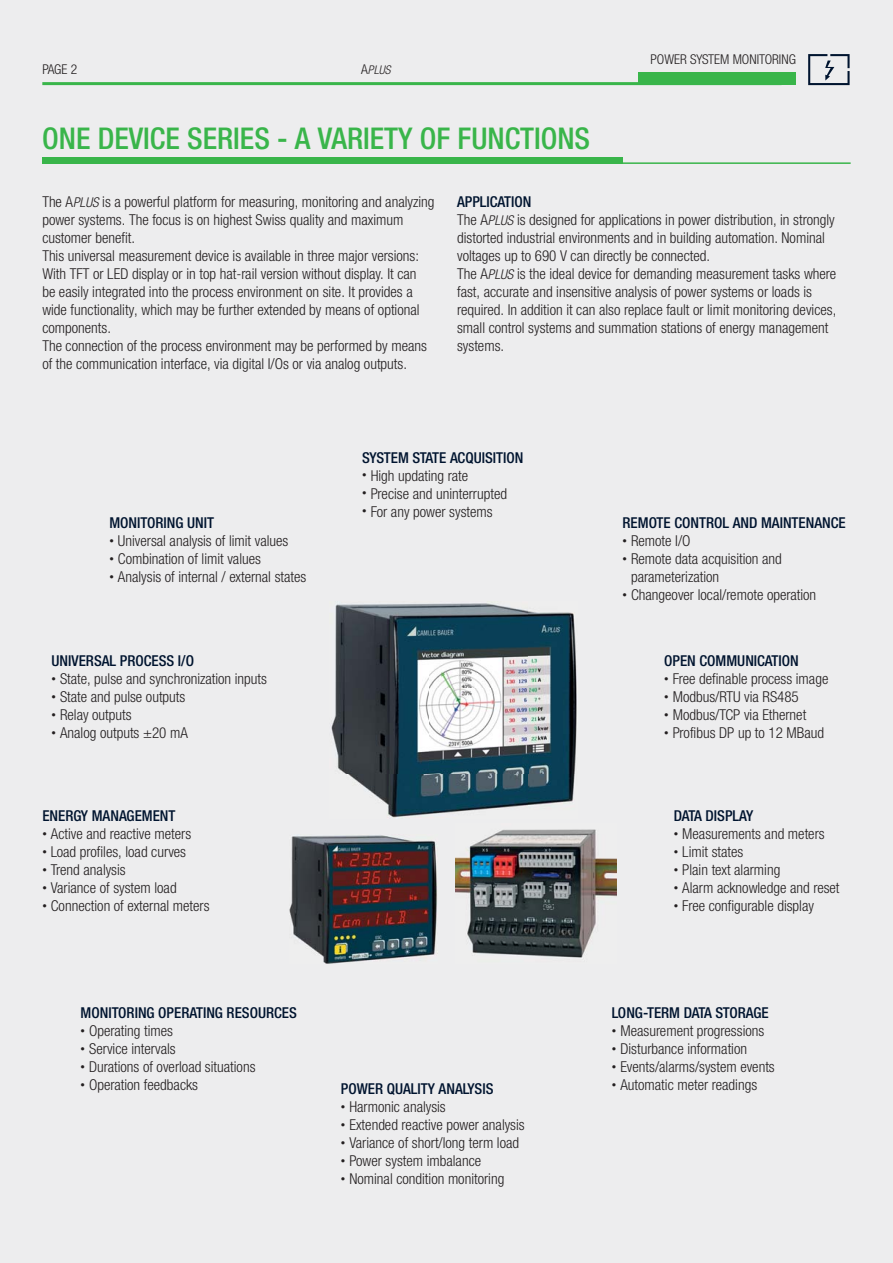
<style>
.page{position:relative;width:893px;height:1263px;background:#fff}
.page>*{position:absolute;margin:0;border:0;box-sizing:border-box;transform-origin:0 0}
.t1{font:500 condensed 30px "Helvetica Neue LTW1 G";color:#39b54a}
.t2{font:300 condensed 15px/18px "Helvetica Neue LTW1 G";color:#231f20}
.t3{font:500 condensed 15px "Helvetica Neue LTW1 G";color:#00142f}
.t4{font:300 condensed 13.5px "Helvetica Neue LTW1 G";color:#231f20}
.t5{font:italic 300 condensed 12px "Helvetica Neue LT Pro";color:#231f20}
.s1{font-family:"Helvetica Neue LTW1 G";font-style:normal;font-size:13.5px}
.s2{font-family:"Helvetica Neue LT Pro";font-style:italic;font-size:13.5px}
.s3{font-weight:500;color:#00142f}
.s4{font-size:9px}
</style>
<div class="page">
<div style="left:0;top:0;width:892px;height:1263px;background:#ededee"></div>
<hr style="left:42px;top:82px;width:739px;height:3px;background:#39b54a">
<div style="left:638px;top:72px;width:158px;height:13px;background:#39b54a"></div>
<svg style="left:808px;top:54px;width:41px;height:31px"></svg>
<hr style="left:42px;top:162px;width:808px;height:2px;background:#39b54a">
<div style="left:42px;top:157px;width:580px;height:7px;background:#39b54a"></div>
<img style="left:331px;top:603px;width:246px;height:215px">
<img style="left:455px;top:829px;width:161px;height:129px">
<img style="left:289px;top:835px;width:148px;height:129px">
<p class="t4" style="left:42px;top:65px;width:36px">PAGE 2</p>
<p class="t5" style="left:361px;top:66px;width:31px"><span class="s1">A</span>PLUS</p>
<h1 class="t1" style="left:42px;top:128px;width:549px">ONE DEVICE SERIES - A VARIETY OF FUNCTIONS</h1>
<p class="t4" style="left:650px;top:54px;width:147px">POWER SYSTEM MONITORING</p>
<p class="t2" style="left:42px;top:195px;width:393px">The A<span class="s2">PLUS</span> is a powerful platform for measuring, monitoring and analyzing power systems. The focus is on highest Swiss quality and maximum customer benefit.<br>This universal measurement device is available in three major versions:<br>With TFT or LED display or in top hat-rail version without display. It can<br>be easily integrated into the process environment on site. It provides a wide functionality, which may be further extended by means of optional components.<br>The connection of the process environment may be performed by means of the communication interface, via digital I/Os or via analog outputs.</p>
<p class="t2" style="left:457px;top:195px;width:380px"><span class="s3">APPLICATION<br></span>The A<span class="s2">PLUS</span> is designed for applications in power distribution, in strongly distorted industrial environments and in building automation. Nominal voltages up to 690 V can directly be connected.<br>The A<span class="s2">PLUS</span> is the ideal device for demanding measurement tasks where fast, accurate and insensitive analysis of power systems or loads is required. In addition it can also replace fault or limit monitoring devices, small control systems and summation stations of energy management systems.</p>
<p class="t3" style="left:109px;top:518px;width:106px">MONITORING UNIT</p>
<p class="t2" style="left:109px;top:534px;width:180px"><span class="s4">•</span> Universal analysis of limit values</p>
<p class="t2" style="left:109px;top:552px;width:153px"><span class="s4">•</span> Combination of limit values</p>
<p class="t2" style="left:109px;top:570px;width:198px"><span class="s4">•</span> Analysis of internal / external states</p>
<p class="t3" style="left:52px;top:656px;width:144px">UNIVERSAL PROCESS I/O</p>
<p class="t2" style="left:52px;top:672px;width:217px"><span class="s4">•</span> State, pulse and synchronization inputs</p>
<p class="t2" style="left:52px;top:690px;width:135px"><span class="s4">•</span> State and pulse outputs</p>
<p class="t2" style="left:52px;top:708px;width:82px"><span class="s4">•</span> Relay outputs</p>
<p class="t2" style="left:52px;top:726px;width:138px"><span class="s4">•</span> Analog outputs ±20 mA</p>
<p class="t3" style="left:42px;top:811px;width:135px">ENERGY MANAGEMENT</p>
<p class="t2" style="left:42px;top:827px;width:150px"><span class="s4">•</span> Active and reactive meters</p>
<p class="t2" style="left:42px;top:845px;width:145px"><span class="s4">•</span> Load profiles, load curves</p>
<p class="t2" style="left:42px;top:863px;width:85px"><sup>•</sup> Trend analysis</p>
<p class="t2" style="left:42px;top:881px;width:136px"><span class="s4">•</span> Variance of system load</p>
<p class="t2" style="left:42px;top:899px;width:169px"><span class="s4">•</span> Connection of external meters</p>
<p class="t3" style="left:362px;top:452px;width:163px">SYSTEM STATE ACQUISITION</p>
<p class="t2" style="left:362px;top:468px;width:107px"><span class="s4">•</span> High updating rate</p>
<p class="t2" style="left:362px;top:486px;width:146px"><span class="s4">•</span> Precise and uninterrupted</p>
<p class="t2" style="left:362px;top:504px;width:132px"><span class="s4">•</span> For any power systems</p>
<p class="t3" style="left:81px;top:1007px;width:218px">MONITORING OPERATING RESOURCES</p>
<p class="t2" style="left:81px;top:1023px;width:94px"><span class="s4">•</span> Operating times</p>
<p class="t2" style="left:81px;top:1041px;width:97px"><span class="s4">•</span> Service intervals</p>
<p class="t2" style="left:81px;top:1059px;width:176px"><span class="s4">•</span> Durations of overload situations</p>
<p class="t2" style="left:81px;top:1077px;width:119px"><span class="s4">•</span> Operation feedbacks</p>
<p class="t3" style="left:341px;top:1083px;width:154px">POWER QUALITY ANALYSIS</p>
<p class="t2" style="left:341px;top:1100px;width:106px"><span class="s4">•</span> Harmonic analysis</p>
<p class="t2" style="left:341px;top:1118px;width:185px"><span class="s4">•</span> Extended reactive power analysis</p>
<p class="t2" style="left:341px;top:1136px;width:180px"><span class="s4">•</span> Variance of short/long term load</p>
<p class="t2" style="left:341px;top:1154px;width:142px"><span class="s4">•</span> Power system imbalance</p>
<p class="t2" style="left:341px;top:1172px;width:165px"><span class="s4">•</span> Nominal condition monitoring</p>
<p class="t3" style="left:622px;top:518px;width:225px">REMOTE CONTROL AND MAINTENANCE</p>
<p class="t2" style="left:622px;top:534px;width:69px"><span class="s4">•</span> Remote I/O</p>
<p class="t2" style="left:631px;top:552px;width:152px;text-indent:-9px"><span class="s4">•</span> Remote data acquisition and parameterization</p>
<p class="t2" style="left:622px;top:588px;width:195px"><span class="s4">•</span> Changeover local/remote operation</p>
<p class="t3" style="left:664px;top:656px;width:136px">OPEN COMMUNICATION</p>
<p class="t2" style="left:664px;top:672px;width:166px"><span class="s4">•</span> Free definable process image</p>
<p class="t2" style="left:664px;top:690px;width:136px"><span class="s4">•</span> Modbus/RTU via RS485</p>
<p class="t2" style="left:664px;top:708px;width:144px"><span class="s4">•</span> Modbus/TCP via Ethernet</p>
<p class="t2" style="left:664px;top:726px;width:161px"><span class="s4">•</span> Profibus DP up to 12 MBaud</p>
<p class="t3" style="left:673px;top:811px;width:81px">DATA DISPLAY</p>
<p class="t2" style="left:673px;top:827px;width:152px"><span class="s4">•</span> Measurements and meters</p>
<p class="t2" style="left:673px;top:845px;width:71px"><span class="s4">•</span> Limit states</p>
<p class="t2" style="left:673px;top:863px;width:108px"><sup>•</sup> Plain text alarming</p>
<p class="t2" style="left:673px;top:881px;width:167px"><span class="s4">•</span> Alarm acknowledge and reset</p>
<p class="t2" style="left:673px;top:899px;width:142px"><span class="s4">•</span> Free configurable display</p>
<p class="t3" style="left:612px;top:1007px;width:158px">LONG-TERM DATA STORAGE</p>
<p class="t2" style="left:612px;top:1023px;width:154px"><span class="s4">•</span> Measurement progressions</p>
<p class="t2" style="left:612px;top:1041px;width:137px"><span class="s4">•</span> Disturbance information</p>
<p class="t2" style="left:612px;top:1059px;width:164px"><span class="s4">•</span> Events/alarms/system events</p>
<p class="t2" style="left:612px;top:1077px;width:147px"><span class="s4">•</span> Automatic meter readings</p>
</div>
